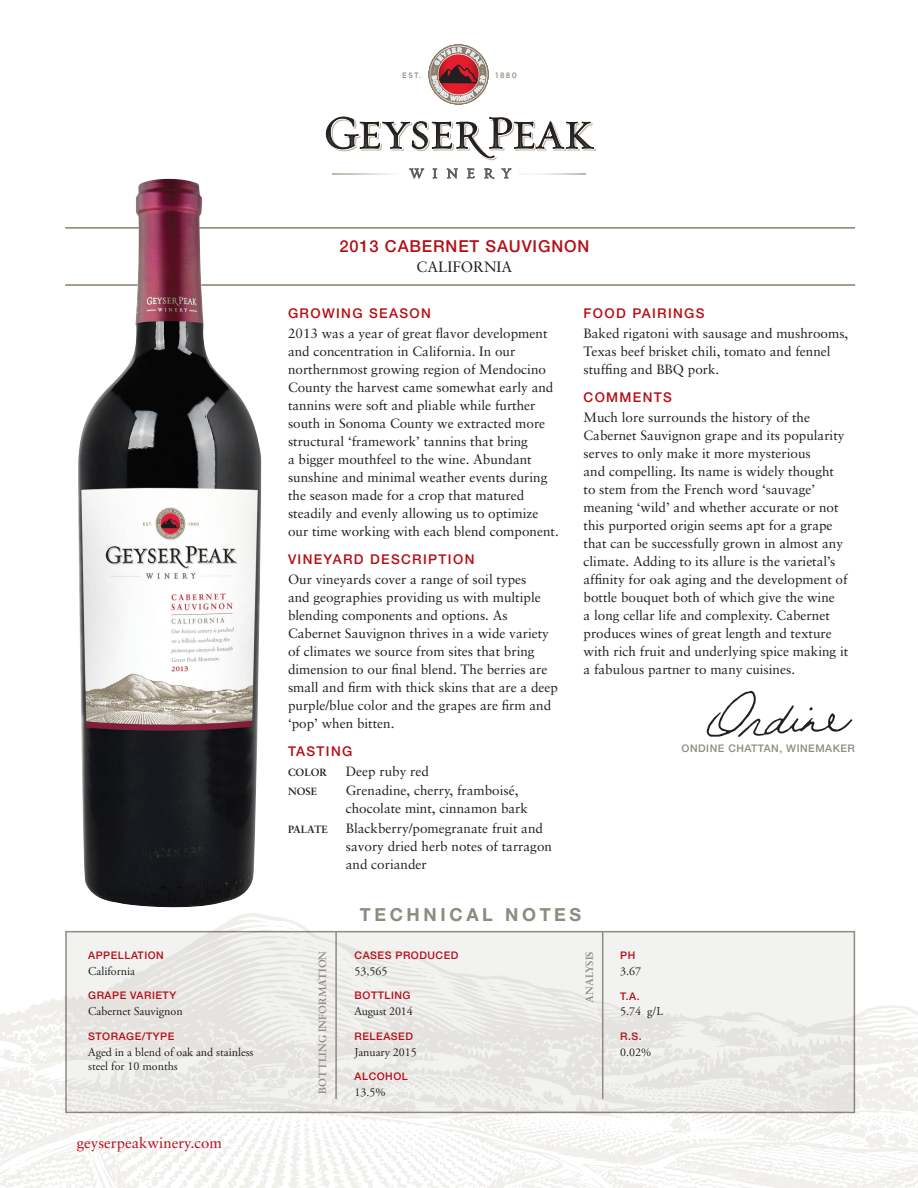
<style>
.page{position:relative;width:918px;height:1188px;background:#fff}
.page>*{position:absolute;margin:0;border:0;box-sizing:border-box;transform-origin:0 0}
.Chart_Head{font:700 18px "Helvetica Neue";letter-spacing:.2em;color:#908b80}
.Varietal{font:500 16.5px "Helvetica Neue";letter-spacing:.05em;color:#b50f16}
.BODY{font:15px "Sabon";color:#b50f16}
.Region{font:15px "Sabon";color:#231f20}
.BODY-2{font:13.5px/18px "Sabon";color:#231f20}
.Head{font:500 13.5px "Helvetica Neue";letter-spacing:.1em;color:#b50f16}
.Chart_Body{font:12px/14.2px "Adobe Garamond Pro";color:#231f20}
.Chart_Sub{font:500 10.5px "Helvetica Neue";letter-spacing:.05em;color:#b50f16}
.Tech_Notes{font:700 10.5px "Sabon";letter-spacing:.01em;color:#908b80}
.t1{font:500 10.5px "Helvetica Neue";letter-spacing:.05em;color:#908b80}
.BODY-3{font:700 10.5px "Sabon";color:#231f20}
.t2{font:500 7.8px "Gotham";letter-spacing:.2em;color:#8f8a7f;scale:.9 1}
</style>
<div class="page">
<hr style="left:65px;top:284px;width:790px;height:2px;background:#8a7e6c">
<hr style="left:65px;top:227px;width:790px;height:2px;background:#8a7e6c">
<img style="left:0;top:913px;width:918px;height:275px">
<img style="left:77px;top:179px;width:185px;height:729px">
<svg style="left:409px;top:168px;width:15px;height:11px"></svg>
<svg style="left:432px;top:168px;width:5px;height:11px"></svg>
<svg style="left:446px;top:168px;width:12px;height:11px"></svg>
<svg style="left:467px;top:168px;width:8px;height:11px"></svg>
<svg style="left:484px;top:168px;width:11px;height:11px"></svg>
<svg style="left:501px;top:168px;width:11px;height:11px"></svg>
<svg style="left:333px;top:174px;width:60px;height:1px"></svg>
<svg style="left:519px;top:174px;width:67px;height:1px"></svg>
<hr style="left:602px;top:932px;width:1px;height:167px;background:#908b80">
<hr style="left:335px;top:932px;width:2px;height:167px;background:#908b80">
<img style="left:706px;top:690px;width:147px;height:47px">
<svg style="left:325px;top:44px;width:271px;height:117px"></svg>
<p class="t2" style="left:402px;top:71px;width:23px">EST.</p>
<p class="t2" style="left:495px;top:71px;width:25px">1880</p>
<p class="Chart_Sub" style="left:88px;top:949px;width:77px">APPELLATION</p>
<p class="Chart_Body" style="left:88px;top:964px;width:48px">California</p>
<p class="Chart_Sub" style="left:88px;top:989px;width:90px">GRAPE VARIETY</p>
<p class="Chart_Body" style="left:88px;top:1005px;width:96px">Cabernet Sauvignon</p>
<p class="Chart_Sub" style="left:88px;top:1030px;width:88px">STORAGE/TYPE</p>
<p class="Chart_Body" style="left:88px;top:1045px;width:167px">Aged in a blend of oak and stainless steel for 10 months</p>
<p class="BODY" style="left:77px;top:1134px;width:147px">geyserpeakwinery.com</p>
<p class="Varietal" style="left:340px;top:237px;width:251px">2013 CABERNET SAUVIGNON</p>
<p class="Region" style="left:417px;top:258px;width:97px">CALIFORNIA</p>
<p class="Head" style="left:288px;top:305px;width:144px">GROWING SEASON</p>
<p class="BODY-2" style="left:288px;top:324px;width:272px">2013 was a year of great flavor development and concentration in California. In our northernmost growing region of Mendocino County the harvest came somewhat early and tannins were soft and pliable while further south in Sonoma County we extracted more structural ‘framework’ tannins that bring<br>a bigger mouthfeel to the wine. Abundant sunshine and minimal weather events during the season made for a crop that matured steadily and evenly allowing us to optimize our time working with each blend component.</p>
<p class="Head" style="left:288px;top:551px;width:188px">VINEYARD DESCRIPTION</p>
<p class="BODY-2" style="left:288px;top:570px;width:272px">Our vineyards cover a range of soil types<br>and geographies providing us with multiple blending components and options. As Cabernet Sauvignon thrives in a wide variety of climates we source from sites that bring dimension to our final blend. The berries are small and firm with thick skins that are a deep purple/blue color and the grapes are firm and ‘pop’ when bitten.</p>
<p class="Head" style="left:288px;top:743px;width:66px">TASTING</p>
<p class="BODY-3" style="left:288px;top:766px;width:41px">COLOR</p>
<p class="BODY-2" style="left:346px;top:762px;width:85px">Deep ruby red</p>
<p class="BODY-3" style="left:288px;top:785px;width:31px">NOSE</p>
<p class="BODY-2" style="left:346px;top:781px;width:184px">Grenadine, cherry, framboisé, chocolate mint, cinnamon bark</p>
<p class="BODY-3" style="left:288px;top:823px;width:42px">PALATE</p>
<p class="BODY-2" style="left:346px;top:819px;width:208px">Blackberry/pomegranate fruit and savory dried herb notes of tarragon and coriander</p>
<p class="Head" style="left:584px;top:305px;width:122px">FOOD PAIRINGS</p>
<p class="BODY-2" style="left:584px;top:324px;width:266px">Baked rigatoni with sausage and mushrooms,<br>Texas beef brisket chili, tomato and fennel stuffing and BBQ pork.</p>
<p class="Head" style="left:584px;top:389px;width:90px">COMMENTS</p>
<p class="BODY-2" style="left:584px;top:408px;width:266px">Much lore surrounds the history of the Cabernet Sauvignon grape and its popularity serves to only make it more mysterious<br>and compelling. Its name is widely thought to stem from the French word ‘sauvage’ meaning ‘wild’ and whether accurate or not this purported origin seems apt for a grape that can be successfully grown in almost any climate. Adding to its allure is the varietal’s affinity for oak aging and the development of bottle bouquet both of which give the wine<br>a long cellar life and complexity. Cabernet produces wines of great length and texture with rich fruit and underlying spice making it a fabulous partner to many cuisines.</p>
<p class="t1" style="left:682px;top:742px;width:175px">ONDINE CHATTAN, WINEMAKER</p>
<p class="Chart_Head" style="left:360px;top:903px;width:223px">TECHNICAL NOTES</p>
<p class="Tech_Notes" style="left:316px;top:1094px;width:144px;rotate:-90deg">BOTTLING INFORMATION</p>
<p class="Tech_Notes" style="left:583px;top:1003px;width:53px;rotate:-90deg">ANALYSIS</p>
<p class="Chart_Sub" style="left:355px;top:949px;width:105px">CASES PRODUCED</p>
<p class="Chart_Body" style="left:355px;top:964px;width:34px">53,565</p>
<p class="Chart_Sub" style="left:355px;top:989px;width:57px">BOTTLING</p>
<p class="Chart_Body" style="left:355px;top:1005px;width:60px">August 2014</p>
<p class="Chart_Sub" style="left:355px;top:1030px;width:60px">RELEASED</p>
<p class="Chart_Body" style="left:355px;top:1045px;width:64px">January 2015</p>
<p class="Chart_Sub" style="left:355px;top:1070px;width:55px">ALCOHOL</p>
<p class="Chart_Body" style="left:355px;top:1086px;width:33px">13.5%</p>
<p class="Chart_Sub" style="left:620px;top:949px;width:17px">PH</p>
<p class="Chart_Body" style="left:620px;top:964px;width:22px">3.67</p>
<p class="Chart_Sub" style="left:620px;top:990px;width:21px">T.A.</p>
<p class="Chart_Body" style="left:620px;top:1005px;width:44px">5.74 g/L</p>
<p class="Chart_Sub" style="left:620px;top:1030px;width:23px">R.S.</p>
<p class="Chart_Body" style="left:620px;top:1045px;width:33px">0.02%</p>
</div>
